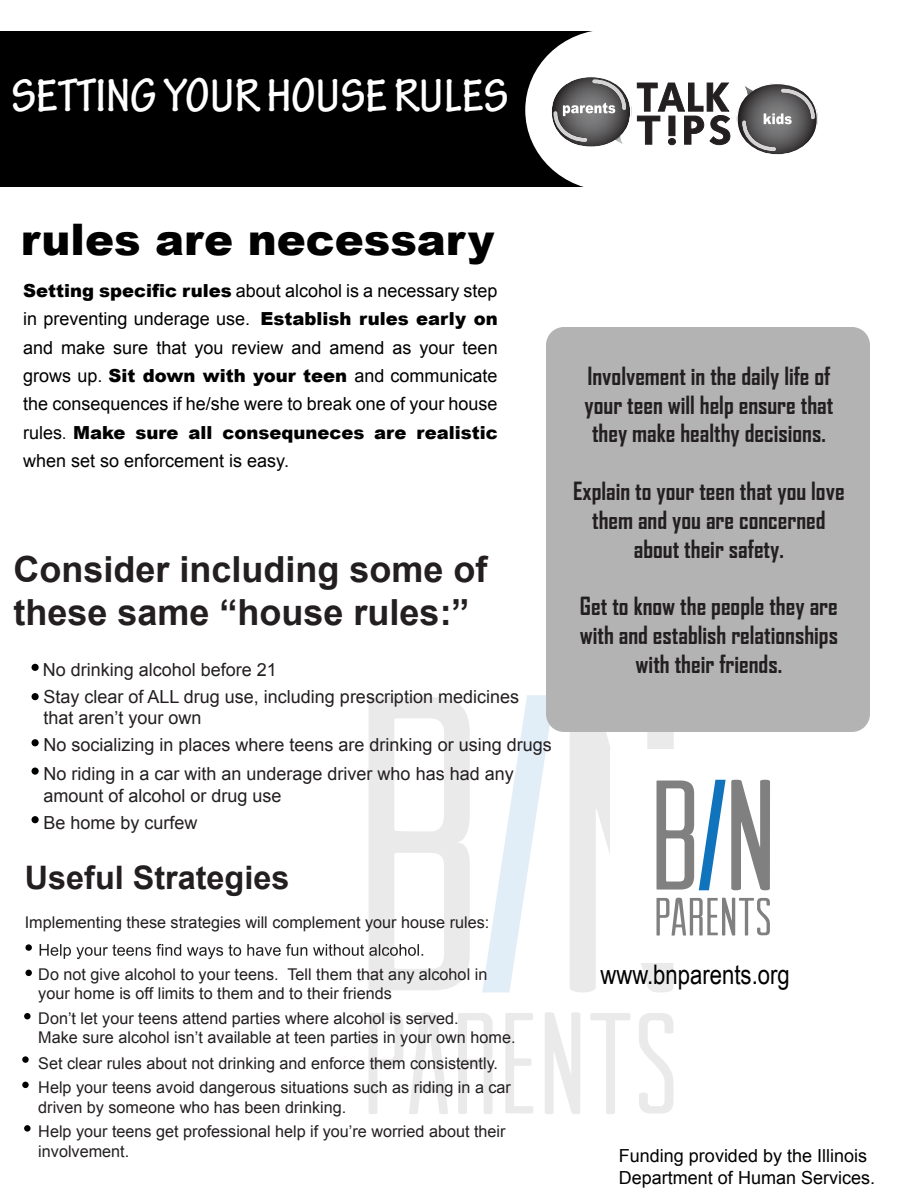
<style>
.page{position:relative;width:900px;height:1200px;background:#fff}
.page>*{position:absolute;margin:0;border:0;box-sizing:border-box;transform-origin:0 0}
.t1{font:700 condensed 49.5px "Tekton Pro";color:#fff}
.t2{font:900 43.5px "Arial";color:#000}
.t3{font:700 36px/43.2px "Arial";color:#231f20}
.t4{font:700 32.4px "Arial";color:#231f20}
.t5{font:27px "Arial Narrow";color:#000}
.t6{font:700 24px/28.8px "Agency FB";color:#231f20;text-align:center}
.t7{font:18px/28.5px "Arial";color:#000;text-align:justify}
.t8{font:18px/27px "Arial";color:#231f20}
.t9{font:16.2px/19.5px "Arial";color:#231f20}
.s1{font-weight:900}
.s2{font-family:"Arial Narrow"}
</style>
<div class="page">
<svg style="left:369px;top:1013px;width:34px;height:101px"></svg>
<svg style="left:409px;top:1012px;width:39px;height:102px"></svg>
<svg style="left:458px;top:1013px;width:35px;height:101px"></svg>
<svg style="left:505px;top:1013px;width:28px;height:100px"></svg>
<svg style="left:545px;top:1012px;width:35px;height:102px"></svg>
<svg style="left:590px;top:1013px;width:41px;height:101px"></svg>
<svg style="left:639px;top:1013px;width:35px;height:100px"></svg>
<svg style="left:482px;top:695px;width:68px;height:297px"></svg>
<svg style="left:570px;top:732px;width:200px;height:260px"></svg>
<div style="left:0;top:32px;width:604px;height:156px;background:#000"></div>
<div style="left:525px;top:29px;width:168px;height:162px;background:#fff;border-radius:50%"></div>
<svg style="left:637px;top:83px;width:93px;height:62px"></svg>
<svg style="left:737px;top:83px;width:81px;height:72px"></svg>
<svg style="left:552px;top:77px;width:78px;height:70px"></svg>
<img style="left:593px;top:80px;width:33px;height:30px">
<img style="left:554px;top:111px;width:33px;height:31px">
<div style="left:546px;top:327px;width:324px;height:405px;background:#b3b3b3;border-radius:18px"></div>
<div style="left:32px;top:664px;width:7px;height:7px;background:#000;border-radius:50%"></div>
<div style="left:32px;top:693px;width:7px;height:7px;background:#000;border-radius:50%"></div>
<div style="left:32px;top:739px;width:7px;height:7px;background:#000;border-radius:50%"></div>
<div style="left:32px;top:768px;width:7px;height:7px;background:#000;border-radius:50%"></div>
<div style="left:32px;top:816px;width:7px;height:7px;background:#000;border-radius:50%"></div>
<svg style="left:40px;top:697px;width:430px;height:293px"></svg>
<div style="left:25px;top:944px;width:7px;height:7px;background:#000;border-radius:50%"></div>
<div style="left:25px;top:970px;width:7px;height:6px;background:#000;border-radius:50%"></div>
<div style="left:24px;top:1013px;width:7px;height:6px;background:#000;border-radius:50%"></div>
<svg style="left:22px;top:1056px;width:7px;height:7px"></svg>
<div style="left:22px;top:1082px;width:7px;height:6px;background:#000;border-radius:50%"></div>
<div style="left:24px;top:1125px;width:7px;height:7px;background:#000;border-radius:50%"></div>
<h1 class="t1" style="left:12px;top:67px;width:498px">SETTING YOUR HOUSE RULES</h1>
<h2 class="t2" style="left:21px;top:208px;width:475px">rules are necessary</h2>
<p class="t7" style="left:23px;top:276px;width:476px"><span class="s1">Setting specific rules</span> about alcohol is a necessary step in preventing underage use. <span class="s1">Establish rules early on </span>and make sure that you review and amend as your teen grows up. <span class="s1">Sit down with your teen</span> and communicate the consequences if he/she were to break one of your house rules<span class="s2">.</span> <span class="s1">Make sure all consequneces are realistic </span>when set so enforcement is easy.</p>
<h3 class="t6" style="left:584px;top:361px;width:250px">Involvement in the daily life of your teen will help ensure that they make healthy decisions.</h3>
<h3 class="t6" style="left:573px;top:476px;width:273px">Explain to your teen that you love them and you are concerned about their safety.</h3>
<h3 class="t6" style="left:580px;top:591px;width:260px">Get to know the people they are with and establish relationships with their friends.</h3>
<h3 class="t3" style="left:14px;top:549px;width:476px">Consider including some of these same “house rules:”</h3>
<p class="t8" style="left:43px;top:656px;width:478px">No drinking alcohol before 21<br>Stay clear of ALL drug use, including prescription medicines</p>
<p class="t8" style="left:44px;top:705px;width:510px">that aren’t your own<br>No socializing in places where teens are drinking or using drugs</p>
<p class="t8" style="left:44px;top:763px;width:472px;line-height:21.6px">No riding in a car with an underage driver who has had any amount of alcohol or drug use</p>
<p class="t8" style="left:44px;top:809px;width:156px">Be home by curfew</p>
<h3 class="t4" style="left:25px;top:856px;width:266px">Useful Strategies</h3>
<p class="t9" style="left:25px;top:913px;width:466px">Implementing these strategies will complement your house rules:</p>
<p class="t9" style="left:38px;top:965px;width:451px">Do not give alcohol to your teens. Tell them that any alcohol in your home is off limits to them and to their friends</p>
<p class="t9" style="left:38px;top:1008px;width:479px">Don’t let your teens attend parties where alcohol is served.<br>Make sure alcohol isn’t available at teen parties in your own home.</p>
<p class="t9" style="left:38px;top:1051px;width:474px;line-height:24.3px">Set clear rules about not drinking and enforce them consistently.<br>Help your teens avoid dangerous situations such as riding in a car</p>
<p class="t9" style="left:38px;top:1095px;width:469px;line-height:24.3px">driven by someone who has been drinking.<br>Help your teens get professional help if you’re worried about their</p>
<p class="t9" style="left:38px;top:1141px;width:92px">involvement.</p>
<p class="t7" style="left:619px;top:1145px;width:258px;line-height:21.6px">Funding provided by the Illinois<br>Department of Human Services.</p>
<h3 class="t5" style="left:600px;top:955px;width:191px">www.bnparents.org</h3>
</div>
